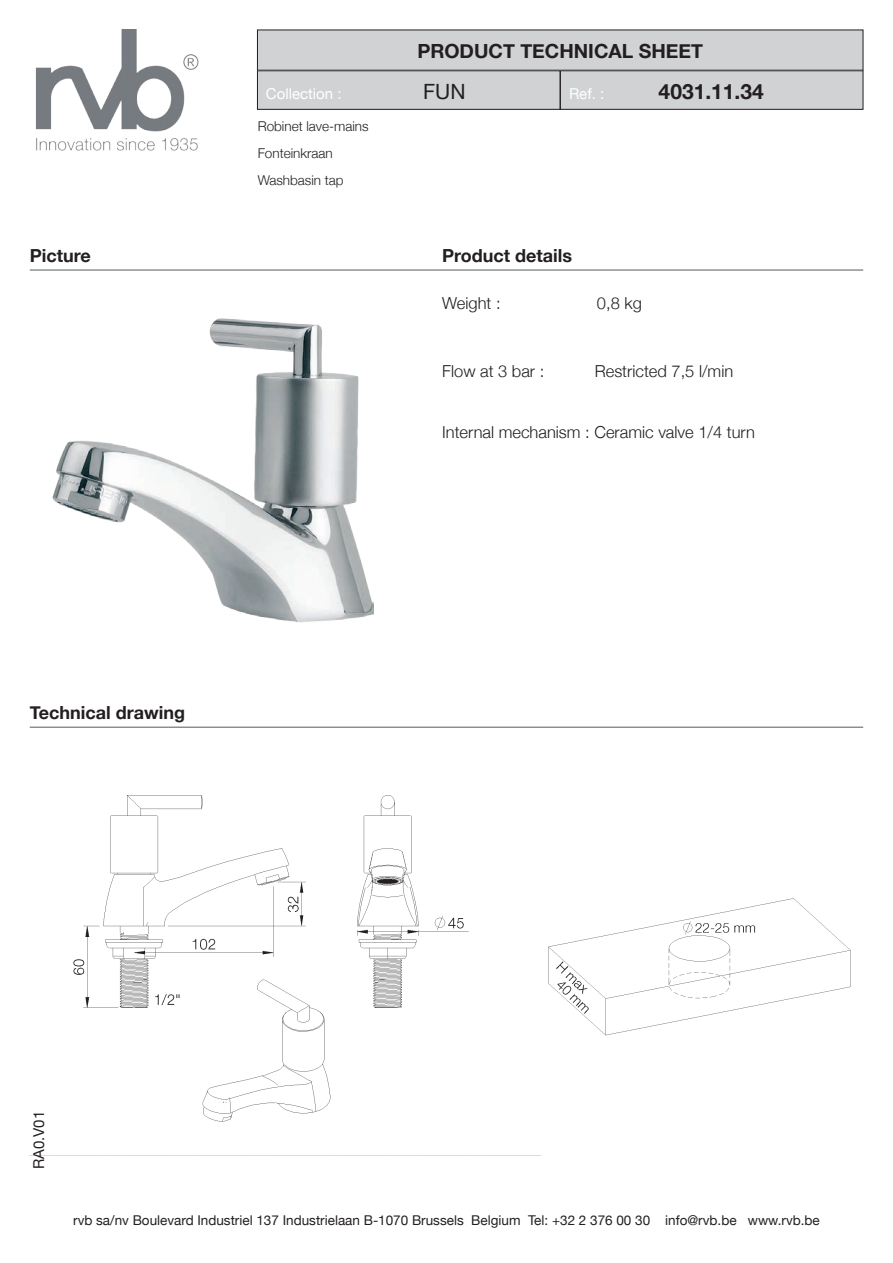
<style>
.page{position:relative;width:893px;height:1263px;background:#fff}
.page>*{position:absolute;margin:0;border:0;box-sizing:border-box;transform-origin:0 0}
.t1{font:700 21px "Helvetica Neue";color:#231f20}
.t2{font:21px "Helvetica Neue";color:#231f20}
.t3{font:700 19.5px "Helvetica Neue";color:#231f20}
.t4{font:700 18px "Helvetica Neue";color:#231f20}
.t5{font:300 16.5px "Helvetica Neue";color:#231f20}
.t6{font:15px "Helvetica Neue";color:#fff}
.t7{font:15px "Helvetica Neue";color:#231f20}
.t8{font:13.5px "Helvetica Neue";color:#231f20}
.t9{font:300 13.5px "Helvetica Neue";color:#231f20}
</style>
<div class="page">
<img style="left:35px;top:30px;width:164px;height:121px">
<div style="left:257px;top:71px;width:303px;height:38px;background:#d1d2d4"></div>
<div style="left:257px;top:71px;width:303px;height:39px;border:1px solid #231f20"></div>
<div style="left:560px;top:71px;width:303px;height:38px;background:#d1d2d4"></div>
<div style="left:560px;top:71px;width:303px;height:39px;border:1px solid #231f20"></div>
<div style="left:257px;top:30px;width:606px;height:40px;background:#d1d2d4"></div>
<hr style="left:30px;top:727px;width:833px;height:1px;background:#57585a">
<hr style="left:30px;top:270px;width:833px;height:1px;background:#57585a">
<img style="left:52px;top:318px;width:321px;height:305px">
<img style="left:30px;top:795px;width:510px;height:361px">
<img style="left:531px;top:795px;width:320px;height:351px">
<h2 class="t3" style="left:417px;top:39px;width:287px">PRODUCT TECHNICAL SHEET</h2>
<p class="t2" style="left:423px;top:79px;width:44px">FUN</p>
<p class="t1" style="left:659px;top:79px;width:107px">4031.11.34</p>
<p class="t6" style="left:266px;top:85px;width:77px">Collection :</p>
<p class="t6" style="left:569px;top:85px;width:37px">Ref. :</p>
<p class="t4" style="left:30px;top:244px;width:63px">Picture</p>
<p class="t9" style="left:258px;top:118px;width:113px">Robinet lave-mains</p>
<p class="t9" style="left:258px;top:145px;width:77px">Fonteinkraan</p>
<p class="t9" style="left:258px;top:172px;width:87px">Washbasin tap</p>
<p class="t4" style="left:442px;top:244px;width:131px">Product details</p>
<p class="t5" style="left:442px;top:293px;width:60px">Weight :</p>
<p class="t5" style="left:597px;top:293px;width:46px">0,8 kg</p>
<p class="t5" style="left:442px;top:361px;width:104px">Flow at 3 bar :</p>
<p class="t5" style="left:595px;top:361px;width:140px">Restricted 7,5 l/min</p>
<p class="t5" style="left:442px;top:422px;width:314px">Internal mechanism : Ceramic valve 1/4 turn</p>
<p class="t4" style="left:30px;top:702px;width:157px">Technical drawing</p>
<p class="t7" style="left:30px;top:1169px;width:60px;rotate:-90deg">RA0.V01</p>
<p class="t8" style="left:73px;top:1212px;width:748px">rvb sa/nv Boulevard Industriel 137 Industrielaan B-1070 Brussels Belgium Tel: +32 2 376 00 30 info@rvb.be www.rvb.be</p>
</div>
